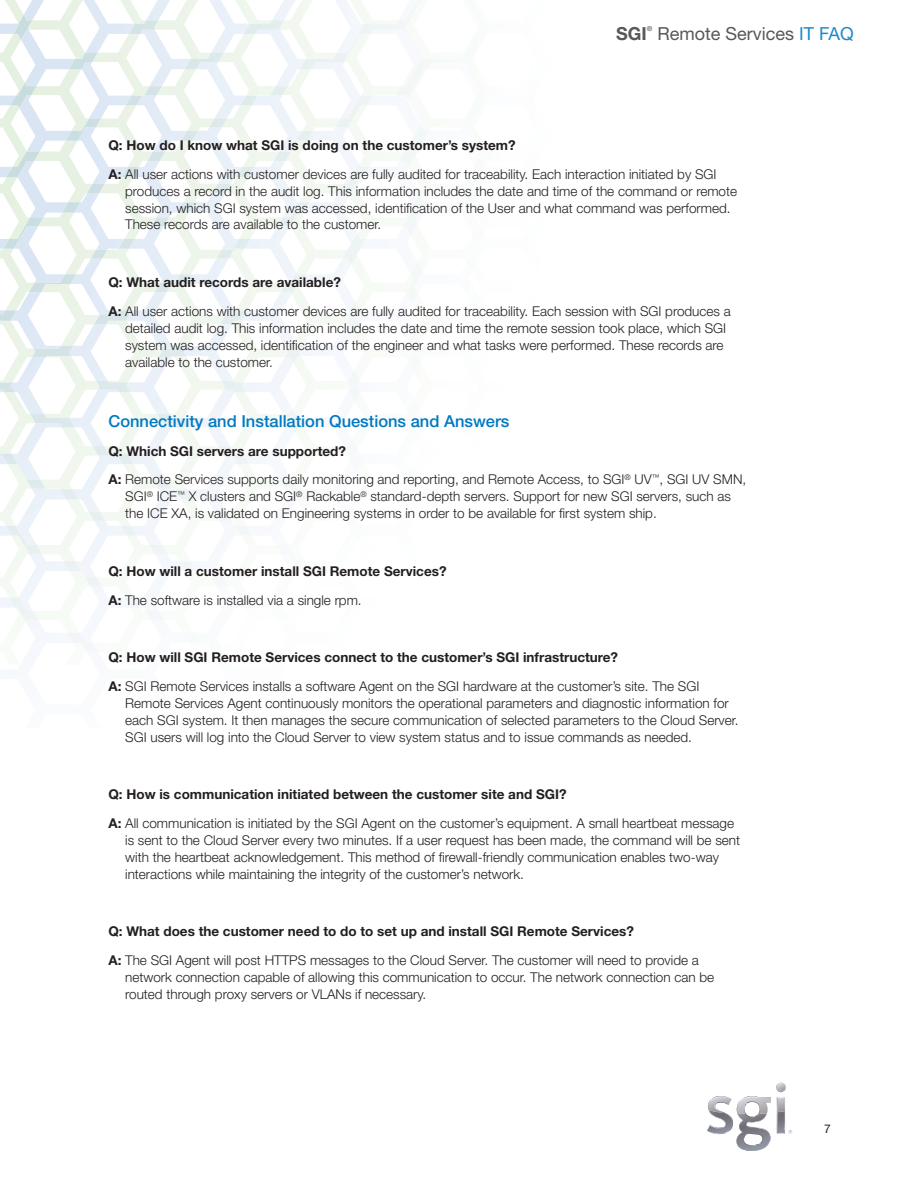
<style>
.page{position:relative;width:918px;height:1188px;background:#fff}
.page>*{position:absolute;margin:0;border:0;box-sizing:border-box;transform-origin:0 0}
.t1{font:18px "Helvetica Neue LT Std";color:#57585a}
.t2{font:700 18px "Helvetica Neue LT Std";color:#57585a}
.t3{font:500 16.5px "Helvetica Neue LT Std";color:#0079c2}
.t4{font:300 13.5px/16.8px "Helvetica Neue LT Std";color:#231f20}
.t5{font:700 13.5px/28.8px "Helvetica Neue LT Std";color:#231f20}
.t6{font:12px "Helvetica Neue LT Std";color:#231f20}
.t7{font:500 7.05px "Helvetica Neue LT Std";color:#57585a}
.s1{color:#1e89ca}
.s2{font-weight:700}
.s3{font-weight:300}
</style>
<div class="page">
<svg style="left:707px;top:1083px;width:85px;height:68px"></svg>
<svg style="left:0;top:0;width:428px;height:586px"></svg>
<img style="left:173px;top:0;width:265px;height:69px">
<img style="left:0;top:579px;width:164px;height:73px">
<h1 class="t2" style="left:616px;top:22px;width:32px">SGI</h1>
<p class="t7" style="left:647px;top:25px;width:7px">®</p>
<h1 class="t1" style="left:657px;top:23px;width:198px">Remote Services <span class="s1">IT FAQ</span></h1>
<p class="t4" style="left:108px;top:131px;width:610px;line-height:28.8px"><span class="s2">Q: How do I know what SGI is doing on the customer’s system?<br>A:</span> All user actions with customer devices are fully audited for traceability. Each interaction initiated by SGI</p>
<p class="t4" style="left:125px;top:182px;width:613px">produces a record in the audit log. This information includes the date and time of the command or remote session, which SGI system was accessed, identification of the User and what command was performed.<br>These records are available to the customer.</p>
<p class="t4" style="left:108px;top:268px;width:624px;line-height:28.8px"><span class="s2">Q: What audit records are available?<br>A:</span> All user actions with customer devices are fully audited for traceability. Each session with SGI produces a</p>
<p class="t4" style="left:125px;top:319px;width:603px">detailed audit log. This information includes the date and time the remote session took place, which SGI system was accessed, identification of the engineer and what tasks were performed. These records are available to the customer.</p>
<p class="t3" style="left:108px;top:411px;width:403px">Connectivity and Installation Questions and Answers</p>
<p class="t4" style="left:108px;top:436px;width:639px;line-height:28.8px"><span class="s2">Q: Which SGI servers are supported?<br>A:</span> Remote Services supports daily monitoring and reporting, and Remote Access, to SGI<sup>®</sup> UV<sup>™</sup>, SGI UV SMN,</p>
<p class="t4" style="left:125px;top:488px;width:607px">SGI<sup>®</sup> ICE<sup>™</sup> X clusters and SGI<sup>®</sup> Rackable<sup>®</sup> standard-depth servers. Support for new SGI servers, such as the ICE XA, is validated on Engineering systems in order to be available for first system ship.</p>
<p class="t5" style="left:108px;top:556px;width:340px">Q: How will a customer install SGI Remote Services?<br>A: <span class="s3">The software is installed via a single rpm.</span></p>
<p class="t4" style="left:108px;top:643px;width:592px;line-height:28.8px"><span class="s2">Q: How will SGI Remote Services connect to the customer’s SGI infrastructure?<br>A:</span> SGI Remote Services installs a software Agent on the SGI hardware at the customer’s site. The SGI</p>
<p class="t4" style="left:125px;top:695px;width:615px">Remote Services Agent continuously monitors the operational parameters and diagnostic information for each SGI system. It then manages the secure communication of selected parameters to the Cloud Server.<br>SGI users will log into the Cloud Server to view system status and to issue commands as needed.</p>
<p class="t4" style="left:108px;top:780px;width:627px;line-height:28.8px"><span class="s2">Q: How is communication initiated between the customer site and SGI?<br>A:</span> All communication is initiated by the SGI Agent on the customer’s equipment. A small heartbeat message</p>
<p class="t4" style="left:125px;top:832px;width:616px">is sent to the Cloud Server every two minutes. If a user request has been made, the command will be sent with the heartbeat acknowledgement. This method of firewall-friendly communication enables two-way interactions while maintaining the integrity of the customer’s network.</p>
<p class="t4" style="left:108px;top:917px;width:592px;line-height:28.8px"><span class="s2">Q: What does the customer need to do to set up and install SGI Remote Services?<br>A:</span> The SGI Agent will post HTTPS messages to the Cloud Server. The customer will need to provide a</p>
<p class="t4" style="left:125px;top:969px;width:590px">network connection capable of allowing this communication to occur. The network connection can be routed through proxy servers or VLANs if necessary.</p>
<p class="t6" style="left:824px;top:1122px;width:8px">7</p>
</div>
